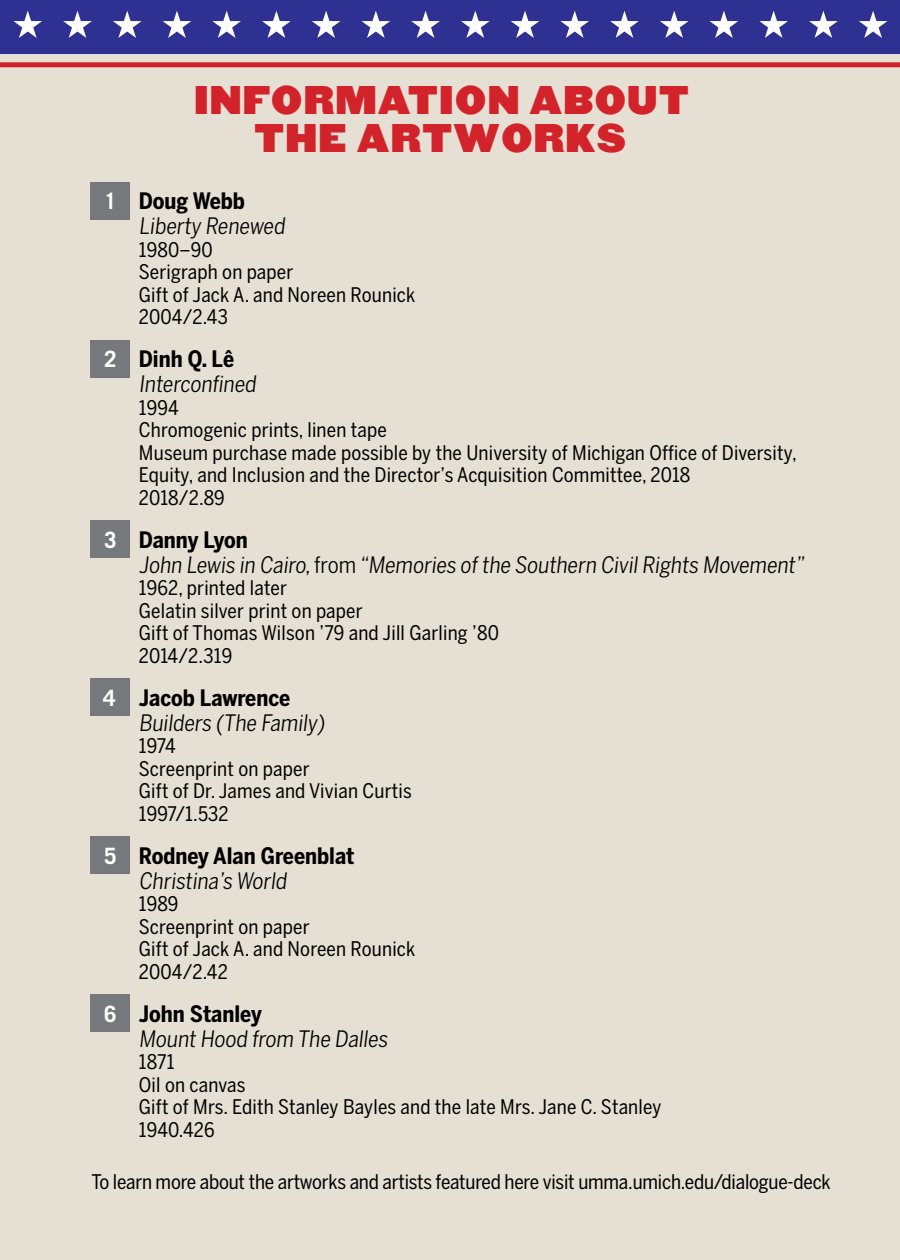
<style>
.page{position:relative;width:900px;height:1260px;background:#e6dfd3}
.page>*{position:absolute;margin:0;border:0;box-sizing:border-box;transform-origin:0 0}
.t1{font:35px/37.5px "Champion HTF Heavyweight";letter-spacing:.05em;color:#d2232a;text-align:center}
.t2{font:22.5px/25px "Benton Sans Cond";color:#000}
.t3{font:700 22.5px/25px "Benton Sans Cond";color:#000}
.t4{font:20px/22.5px "Benton Sans Cond";letter-spacing:.01em;color:#000}
.t5{font:20px "Benton Sans Cond";letter-spacing:-.01em;color:#000}
.s1{font-family:"Trade Gothic LT Std";font-weight:700;color:#fff}
.s2{font-weight:700}
.s3{font-family:"Trade Gothic LT Std";color:#fff}
.s4{font-weight:400}
</style>
<div class="page">
<div style="left:0;top:0;width:900px;height:54px;background:#2e3092"></div>
<svg style="left:411px;top:11px;width:29px;height:27px"></svg>
<svg style="left:362px;top:11px;width:28px;height:27px"></svg>
<svg style="left:312px;top:11px;width:28px;height:27px"></svg>
<svg style="left:262px;top:11px;width:29px;height:27px"></svg>
<svg style="left:212px;top:11px;width:29px;height:27px"></svg>
<svg style="left:163px;top:11px;width:28px;height:27px"></svg>
<svg style="left:113px;top:11px;width:29px;height:27px"></svg>
<svg style="left:63px;top:11px;width:29px;height:27px"></svg>
<svg style="left:13px;top:11px;width:29px;height:27px"></svg>
<svg style="left:610px;top:11px;width:29px;height:27px"></svg>
<svg style="left:660px;top:11px;width:29px;height:27px"></svg>
<svg style="left:710px;top:11px;width:28px;height:27px"></svg>
<svg style="left:759px;top:11px;width:29px;height:27px"></svg>
<svg style="left:809px;top:11px;width:29px;height:27px"></svg>
<svg style="left:859px;top:11px;width:28px;height:27px"></svg>
<svg style="left:560px;top:11px;width:29px;height:27px"></svg>
<svg style="left:511px;top:11px;width:28px;height:27px"></svg>
<svg style="left:461px;top:11px;width:29px;height:27px"></svg>
<div style="left:0;top:62px;width:900px;height:5px;background:#d2232a"></div>
<h1 class="t1" style="left:195px;top:84px;width:495px">INFORMATION ABOUT<br>THE ARTWORKS</h1>
<p class="t2" style="left:139px;top:188px;width:150px;text-indent:-35px"><span class="s1">1</span> <span class="s2">Doug Webb<br></span>Liberty Renewed</p>
<p class="t4" style="left:139px;top:238px;width:278px">1980–90<br>Serigraph on paper<br>Gift of Jack A. and Noreen Rounick<br>2004/2.43</p>
<p class="t2" style="left:139px;top:346px;width:122px;text-indent:-35px"><span class="s1">2</span> <span class="s2">Dinh Q. Lê<br></span>Interconfined</p>
<p class="t4" style="left:139px;top:396px;width:659px">1994<br>Chromogenic prints, linen tape<br>Museum purchase made possible by the University of Michigan Office of Diversity, Equity, and Inclusion and the Director’s Acquisition Committee, 2018<br>2018/2.89</p>
<p class="t2" style="left:139px;top:527px;width:670px;text-indent:-35px"><span class="s1">3</span> <span class="s2">Danny Lyon<br></span>John Lewis in Cairo,from “Memories of the Southern CivilRights Movement”</p>
<p class="t4" style="left:139px;top:576px;width:362px">1962, printed later<br>Gelatin silver print on paper<br>Gift of Thomas Wilson ’79 and Jill Garling ’80<br>2014/2.319</p>
<p class="t2" style="left:139px;top:685px;width:191px;text-indent:-36px"><span class="s1">4</span> <span class="s2">Jacob Lawrence<br></span>Builders (The Family)</p>
<p class="t4" style="left:139px;top:734px;width:274px">1974<br>Screenprint on paper<br>Gift of Dr. James and Vivian Curtis<br>1997/1.532</p>
<p class="t3" style="left:139px;top:843px;width:217px;text-indent:-35px"><span class="s3">5</span> Rodney Alan Greenblat<br><span class="s4">Christina’s World</span></p>
<p class="t4" style="left:139px;top:892px;width:278px">1989<br>Screenprint on paper<br>Gift of Jack A. and Noreen Rounick<br>2004/2.42</p>
<p class="t2" style="left:139px;top:1001px;width:253px;text-indent:-35px"><span class="s1">6</span> <span class="s2">John Stanley<br></span>Mount Hood from The Dalles</p>
<p class="t4" style="left:139px;top:1050px;width:524px">1871<br>Oil on canvas<br>Gift of Mrs. Edith Stanley Bayles and the late Mrs. Jane C. Stanley<br>1940.426</p>
<p class="t5" style="left:91px;top:1170px;width:741px">To learn more about the artworks and artists featured here visit umma.umich.edu/dialogue-deck</p>
</div>
